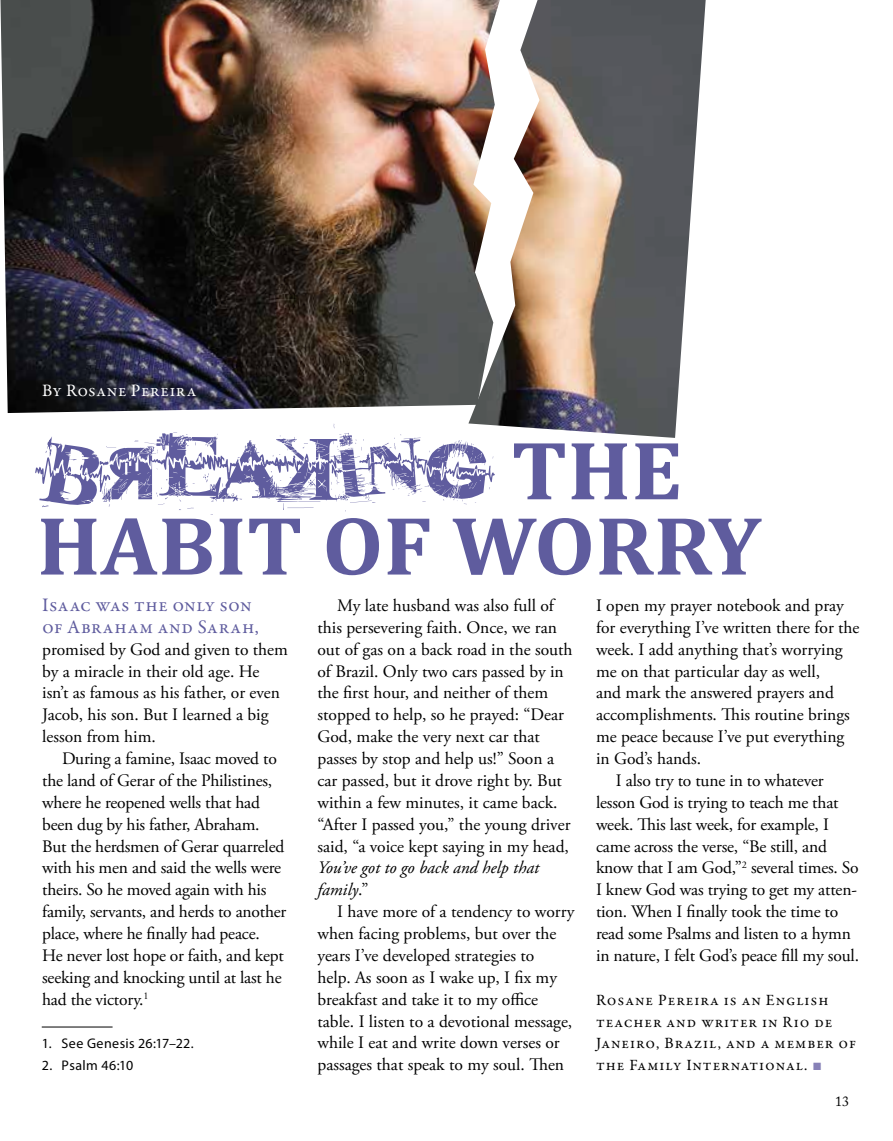
<style>
.page{position:relative;width:893px;height:1141px;background:#fff}
.page>*{position:absolute;margin:0;border:0;box-sizing:border-box;transform-origin:0 0}
.t1{font:88.2px "pulsesans";color:#5f5c9e}
.t2{font:700 83.83px "Cambria";color:#5f5c9e;scale:1.05 1}
.t3{font:19.25px/21.9px "Garamond Premr Pro";letter-spacing:.03em;color:#5f5c9e}
.t4{font:17.5px/21.9px "Adobe Garamond Pro";color:#000}
.t5{font:italic 17.5px/21.9px "Adobe Garamond Pro";color:#000}
.t6{font:17.5px "Garamond Premr Pro";letter-spacing:.03em;color:#fff}
.t7{font:15.75px/21.9px "Garamond Premr Pro";letter-spacing:.06em;color:#000}
.t8{font:14px "Myriad Pro";letter-spacing:.025em;color:#000}
.t9{font:14px "Adobe Caslon Pro";color:#000}
.s1{font-family:"Cambria";font-weight:700;font-size:83.83px}
.s2{font-style:normal}
.s3{font-family:"Arial";color:#8781b7}
</style>
<div class="page">
<img style="left:0;top:0;width:468px;height:413px">
<img style="left:468px;top:0;width:238px;height:438px">
<hr style="left:42px;top:1027px;width:71px;height:1px;background:#000">
<p class="t6" style="left:42px;top:380px;width:156px">By Rosane Pereira</p>
<h1 class="t1" style="left:37px;top:420px;width:647px">BREAKING <span class="s1">THE</span></h1>
<h2 class="t2" style="left:37px;top:487px;width:691px">HABIT OF WORRY</h2>
<p class="t3" style="left:42px;top:594px;width:218px">Isaac was the only son of Abraham and Sarah,</p>
<p class="t4" style="left:42px;top:639px;width:247px">promised by God and given to them by a miracle in their old age. He isn’t as famous as his father, or even<br>Jacob, his son. But I learned a big lesson from him.</p>
<p class="t4" style="left:42px;top:748px;width:246px;text-indent:20px">During a famine, Isaac moved to the land of Gerar of the Philistines, where he reopened wells that had been dug by his father, Abraham.<br>But the herdsmen of Gerar quarreled with his men and said the wells were theirs. So he moved again with his family, servants, and herds to another place, where he finally had peace.<br>He never lost hope or faith, and kept seeking and knocking until at last he had the victory.<sup>1</sup></p>
<p class="t8" style="left:42px;top:1035px;width:154px">1. See Genesis 26:17–22.</p>
<p class="t8" style="left:42px;top:1057px;width:93px">2. Psalm 46:10</p>
<p class="t4" style="left:317px;top:595px;width:257px;text-indent:20px">My late husband was also full of this persevering faith. Once, we ran out of gas on a back road in the south of Brazil. Only two cars passed by in the first hour, and neither of them stopped to help, so he prayed: “Dear God, make the very next car that passes by stop and help us!” Soon a car passed, but it drove right by. But within a few minutes, it came back. “After I passed you,” the young driver said, “a voice kept saying in my head,</p>
<p class="t5" style="left:317px;top:857px;width:223px">You’ve got to go back and help that family<span class="s2">.”</span></p>
<p class="t4" style="left:317px;top:901px;width:259px;text-indent:20px">I have more of a tendency to worry when facing problems, but over the years I’ve developed strategies to<br>help. As soon as I wake up, I fix my breakfast and take it to my office table. I listen to a devotional message, while I eat and write down verses or passages that speak to my soul. Then</p>
<p class="t4" style="left:596px;top:595px;width:249px">I open my prayer notebook and pray</p>
<p class="t4" style="left:596px;top:617px;width:265px">for everything I’ve written there for the</p>
<p class="t4" style="left:596px;top:639px;width:248px">week. I add anything that’s worrying</p>
<p class="t4" style="left:596px;top:661px;width:226px">me on that particular day as well,</p>
<p class="t4" style="left:596px;top:683px;width:239px">and mark the answered prayers and</p>
<p class="t4" style="left:596px;top:704px;width:255px">accomplishments. This routine brings</p>
<p class="t4" style="left:596px;top:726px;width:250px">me peace because I’ve put everything</p>
<p class="t4" style="left:596px;top:748px;width:107px">in God’s hands.</p>
<p class="t4" style="left:616px;top:770px;width:209px">I also try to tune in to whatever</p>
<p class="t4" style="left:596px;top:792px;width:244px">lesson God is trying to teach me that</p>
<p class="t4" style="left:596px;top:814px;width:234px">week. This last week, for example, I</p>
<p class="t4" style="left:596px;top:836px;width:232px">came across the verse, “Be still, and</p>
<p class="t4" style="left:596px;top:858px;width:264px">know that I am God,”<sup>2</sup> several times. So</p>
<p class="t4" style="left:596px;top:879px;width:262px">I knew God was trying to get my atten-</p>
<p class="t4" style="left:596px;top:901px;width:244px">tion. When I finally took the time to</p>
<p class="t4" style="left:596px;top:923px;width:256px">read some Psalms and listen to a hymn</p>
<p class="t4" style="left:596px;top:945px;width:265px">in nature, I felt God’s peace fill my soul.</p>
<p class="t7" style="left:596px;top:989px;width:262px">Rosane Pereira is an English teacher and writer in Rio de<br>Janeiro, Brazil, and a member of the Family International. <span class="s3">■</span></p>
<p class="t9" style="left:835px;top:1093px;width:15px">13</p>
</div>
